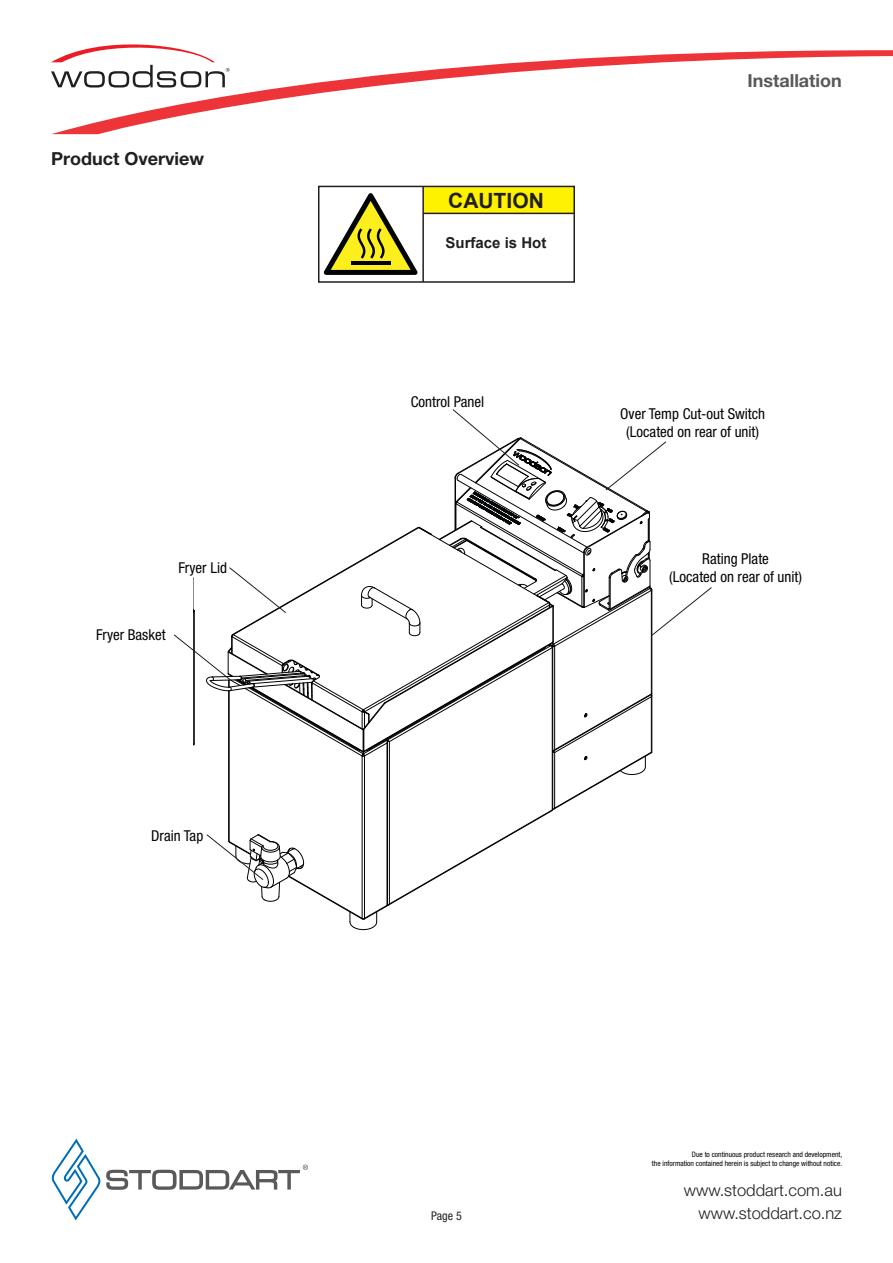
<style>
.page{position:relative;width:893px;height:1263px;background:#fff}
.page>*{position:absolute;margin:0;border:0;box-sizing:border-box;transform-origin:0 0}
.Cells{font:700 21px "Arial";color:#231f20}
.Sub_Header_-_JM{font:700 18px "Helvetica Neue LT Pro";color:#231f20}
.Header_non_content{font:700 18px "Helvetica Neue LT Pro";color:#58595b}
.t1{font:300 16.5px/22.8px "Helvetica Neue LT Pro";color:#231f20;text-align:right}
.t2{font:condensed 15px "Helvetica Neue LT Pro";color:#020304}
.Cells-2{font:700 15px "Arial";color:#231f20}
.t3{font:condensed 12px "Helvetica Neue LT Pro";color:#231f20}
.t4{font:condensed 7.5px/9px "Helvetica Neue LT Pro";color:#020304;text-align:right}
</style>
<div class="page">
<svg style="left:83px;top:44px;width:101px;height:6px"></svg>
<svg style="left:51px;top:50px;width:842px;height:85px"></svg>
<svg style="left:51px;top:1139px;width:257px;height:81px"></svg>
<div style="left:424px;top:187px;width:149px;height:25px;background:#fff200"></div>
<div style="left:318px;top:186px;width:257px;height:97px;border:2px solid #231f20"></div>
<hr style="left:422px;top:186px;width:2px;height:96px;background:#231f20">
<hr style="left:423px;top:213px;width:151px;height:1px;background:#231f20">
<svg style="left:324px;top:193px;width:93px;height:82px"></svg>
<svg style="left:174px;top:409px;width:538px;height:521px"></svg>
<p class="Sub_Header_-_JM" style="left:51px;top:148px;width:155px">Product Overview</p>
<p class="t2" style="left:178px;top:558px;width:50px">Fryer Lid</p>
<p class="t2" style="left:96px;top:626px;width:71px">Fryer Basket</p>
<p class="t2" style="left:151px;top:827px;width:54px">Drain Tap</p>
<p class="Cells" style="left:448px;top:185px;width:97px">CAUTION</p>
<p class="Cells-2" style="left:446px;top:233px;width:102px">Surface is Hot</p>
<p class="t2" style="left:411px;top:393px;width:75px">Control Panel</p>
<p class="Header_non_content" style="left:747px;top:70px;width:96px">Installation</p>
<p class="t2" style="left:620px;top:405px;width:146px">Over Temp Cut-out Switch</p>
<p class="t2" style="left:626px;top:423px;width:134px">(Located on rear of unit)</p>
<p class="t2" style="left:702px;top:550px;width:68px">Rating Plate</p>
<p class="t2" style="left:669px;top:568px;width:134px">(Located on rear of unit)</p>
<p class="t3" style="left:431px;top:1209px;width:32px">Page 5</p>
<p class="t4" style="left:652px;top:1150px;width:192px">Due to continuous product research and development,<br>the information contained herein is subject to change without notice.</p>
<p class="t1" style="left:684px;top:1178px;width:160px">www.stoddart.com.au www.stoddart.co.nz</p>
</div>
